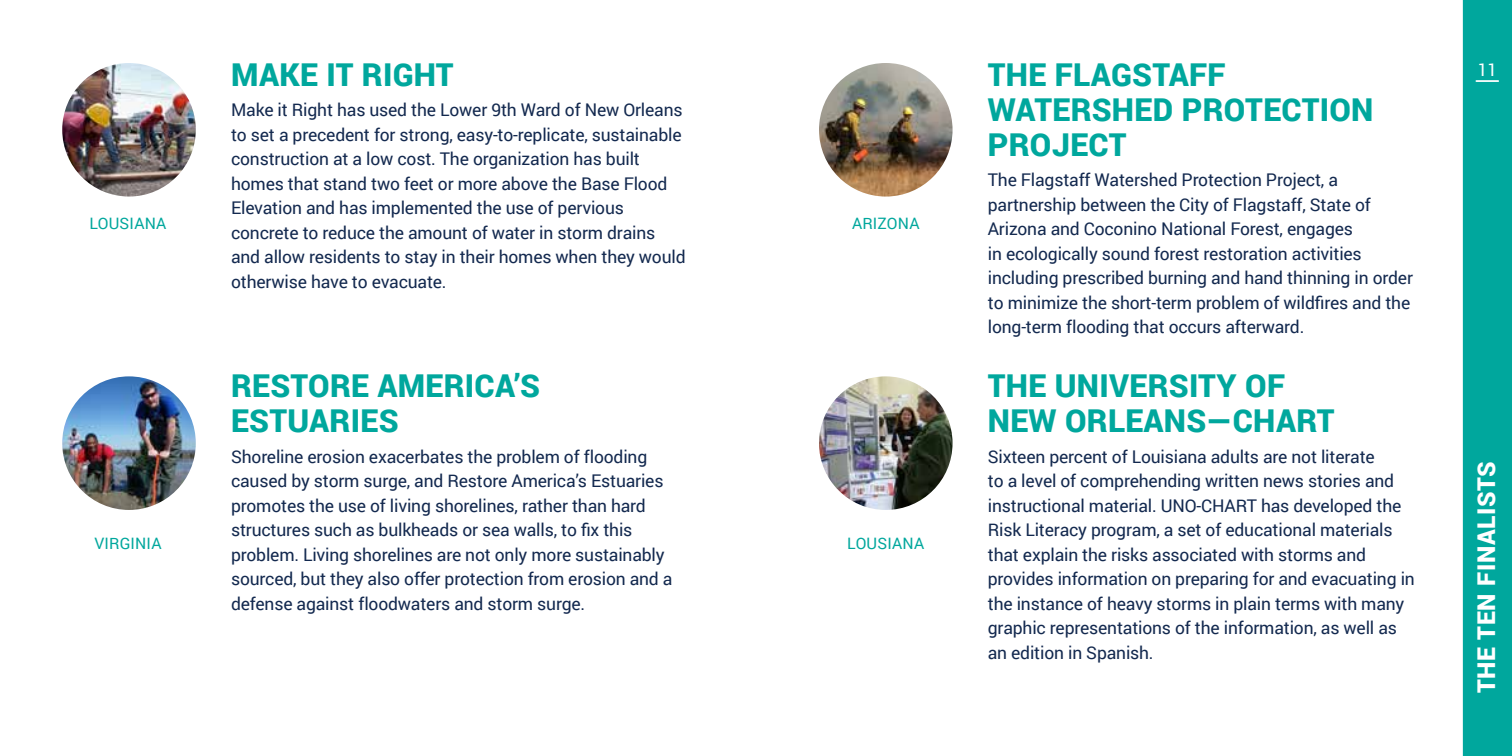
<style>
.page{position:relative;width:1512px;height:756px;background:#fff}
.page>*{position:absolute;margin:0;border:0;box-sizing:border-box;transform-origin:0 0}
.t1{font:900 31.5px/35px "Roboto";letter-spacing:.01em;color:#00a79d}
.t2{font:900 24.5px "Roboto";letter-spacing:.025em;color:#fff}
.t3{font:17.5px/24.5px "Roboto";letter-spacing:-.01em;color:#13294f}
.t4{font:17.5px "Roboto";color:#fff}
.t5{font:15.75px "Roboto";letter-spacing:.01em;color:#00a79d}
</style>
<div class="page">
<div style="left:1463px;top:0;width:49px;height:756px;background:#00a79d"></div>
<hr style="left:1476px;top:80px;width:22px;height:2px;background:#fff">
<img style="left:62px;top:63px;width:134px;height:134px;border-radius:67px">
<img style="left:819px;top:63px;width:134px;height:134px;border-radius:67px">
<img style="left:62px;top:376px;width:134px;height:134px;border-radius:67px">
<img style="left:819px;top:376px;width:134px;height:134px;border-radius:67px">
<h1 class="t1" style="left:231px;top:56px;width:224px">MAKE IT RIGHT</h1>
<p class="t4" style="left:1478px;top:58px;width:21px">11</p>
<p class="t3" style="left:231px;top:97px;width:456px">Make it Right has used the Lower 9th Ward of New Orleans to set a precedent for strong, easy-to-replicate, sustainable construction at a low cost. The organization has built homes that stand two feet or more above the Base Flood Elevation and has implemented the use of pervious concrete to reduce the amount of water in storm drains and allow residents to stay in their homes when they would otherwise have to evacuate.</p>
<h1 class="t1" style="left:988px;top:56px;width:387px">THE FLAGSTAFF<br>WATERSHED PROTECTION<br>PROJECT</h1>
<p class="t3" style="left:988px;top:167px;width:427px">The Flagstaff Watershed Protection Project, a partnership between the City of Flagstaff, State of Arizona and Coconino National Forest, engages<br>in ecologically sound forest restoration activities including prescribed burning and hand thinning in order to minimize the short-term problem of wildfires and the long-term flooding that occurs afterward.</p>
<p class="t5" style="left:89px;top:213px;width:78px">LOUSIANA</p>
<p class="t5" style="left:852px;top:213px;width:69px">ARIZONA</p>
<h1 class="t1" style="left:231px;top:367px;width:310px">RESTORE AMERICA’S<br>ESTUARIES</h1>
<p class="t3" style="left:231px;top:444px;width:443px">Shoreline erosion exacerbates the problem of flooding caused by storm surge, and Restore America’s Estuaries promotes the use of living shorelines, rather than hard structures such as bulkheads or sea walls, to fix this problem. Living shorelines are not only more sustainably sourced, but they also offer protection from erosion and a defense against floodwaters and storm surge.</p>
<p class="t5" style="left:94px;top:532px;width:69px">VIRGINIA</p>
<p class="t5" style="left:847px;top:532px;width:78px">LOUSIANA</p>
<h1 class="t1" style="left:988px;top:367px;width:348px">THE UNIVERSITY OF<br>NEW ORLEANS—CHART</h1>
<p class="t3" style="left:988px;top:444px;width:429px">Sixteen percent of Louisiana adults are not literate<br>to a level of comprehending written news stories and instructional material. UNO-CHART has developed the Risk Literacy program, a set of educational materials that explain the risks associated with storms and provides information on preparing for and evacuating in the instance of heavy storms in plain terms with many graphic representations of the information, as well as an edition in Spanish.</p>
<h2 class="t2" style="left:1469px;top:693px;width:233px;rotate:-90deg">THE TEN FINALISTS</h2>
</div>
